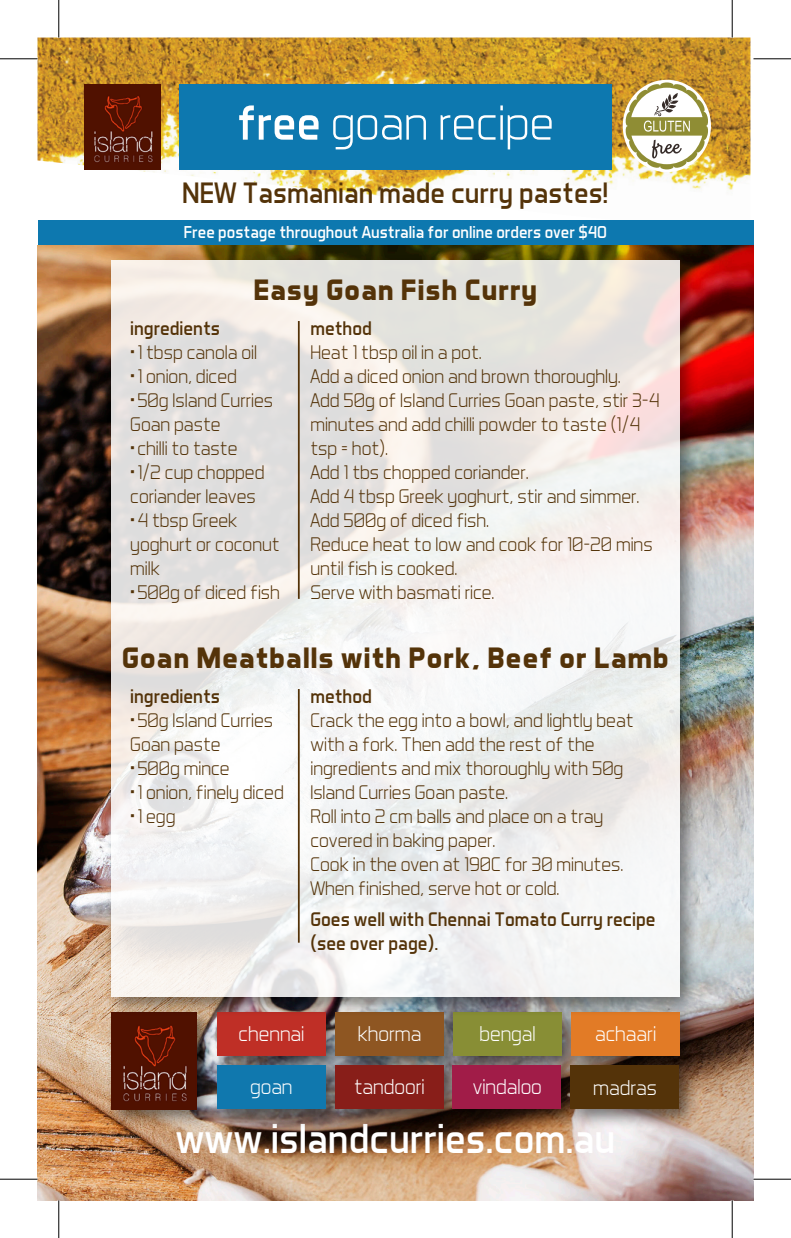
<style>
.page{position:relative;width:791px;height:1238px;background:#fff}
.page>*{position:absolute;margin:0;border:0;box-sizing:border-box;transform-origin:0 0}
.t1{font:300 50px "Aero Matics";color:#fff}
.t2{font:42.5px "Aero Matics";color:#fff}
.Recipe_heading{font:700 30px "Aero Matics";letter-spacing:.02em;color:#543309}
.t3{font:30px "Aero Matics";color:#543309}
.t4{font:300 21.75px "Aero Matics";color:#fff}
.Recipe_body{font:300 20px/24px "Aero Matics";color:#543309}
.Ingredients_heading{font:20px/24px "Aero Matics";color:#543309}
.t5{font:17.5px "Aero Matics";color:#fff}
.s1{font-weight:400}
</style>
<div class="page">
<img style="left:38px;top:38px;width:712px;height:158px">
<div style="left:179px;top:84px;width:433px;height:85px;background:#0d78af"></div>
<img style="left:38px;top:245px;width:715px;height:955px">
<div style="left:38px;top:220px;width:715px;height:25px;background:#0d78af"></div>
<img style="left:85px;top:85px;width:75px;height:85px">
<div style="left:623px;top:80px;width:88px;height:92px;background:#fff;border-radius:50%"></div>
<svg style="left:625px;top:82px;width:83px;height:87px"></svg>
<div style="left:105px;top:1005px;width:595px;height:125px;background:#000;opacity:.5"></div>
<img style="left:111px;top:1016px;width:86px;height:92px">
<div style="left:571px;top:1012px;width:109px;height:43px;background:#e27b26"></div>
<div style="left:453px;top:1012px;width:108px;height:43px;background:#888e35"></div>
<div style="left:453px;top:1065px;width:108px;height:43px;background:#a11c48"></div>
<div style="left:335px;top:1065px;width:108px;height:43px;background:#881e19"></div>
<div style="left:335px;top:1012px;width:108px;height:43px;background:#8e5622"></div>
<div style="left:217px;top:1065px;width:108px;height:43px;background:#1078ae"></div>
<div style="left:217px;top:1012px;width:108px;height:43px;background:#bf2f26"></div>
<div style="left:570px;top:1065px;width:109px;height:43px;background:#543309"></div>
<div style="left:105px;top:253px;width:595px;height:763px;background:#000;opacity:.5"></div>
<svg style="left:111px;top:260px;width:569px;height:736px"></svg>
<hr style="left:298px;top:321px;width:2px;height:278px;background:#543309">
<hr style="left:298px;top:689px;width:2px;height:253px;background:#543309">
<svg style="left:731px;top:0;width:1px;height:37px"></svg>
<svg style="left:730px;top:1200px;width:4px;height:37px"></svg>
<hr style="left:0;top:58px;width:38px;height:1px;background:#000">
<hr style="left:753px;top:58px;width:38px;height:1px;background:#000">
<hr style="left:0;top:1178px;width:38px;height:1px;background:#000">
<hr style="left:753px;top:1178px;width:38px;height:1px;background:#000">
<hr style="left:58px;top:0;width:1px;height:37px;background:#000">
<hr style="left:58px;top:1200px;width:1px;height:37px;background:#000">
<hr style="left:732px;top:0;width:1px;height:37px;background:#000">
<hr style="left:732px;top:1200px;width:1px;height:37px;background:#000">
<p class="t1" style="left:237px;top:93px;width:319px"><span class="s1">free</span> goan recipe</p>
<p class="t3" style="left:182px;top:175px;width:428px">NEW Tasmanian made curry pastes!</p>
<p class="t5" style="left:184px;top:222px;width:425px">Free postage throughout Australia for online orders over $4O</p>
<p class="Recipe_heading" style="left:253px;top:272px;width:285px">Easy Goan Fish Curry</p>
<p class="Ingredients_heading" style="left:130px;top:315px;width:91px">ingredients</p>
<p class="Recipe_body" style="left:130px;top:339px;width:128px">•1 tbsp canola oil</p>
<p class="Recipe_body" style="left:130px;top:363px;width:108px">•1 onion, diced</p>
<p class="Recipe_body" style="left:130px;top:387px;width:144px">•50g Island Curries<br>Goan paste</p>
<p class="Recipe_body" style="left:130px;top:435px;width:109px">• chilli to taste</p>
<p class="Recipe_body" style="left:130px;top:459px;width:136px">•1/2 cup chopped coriander leaves</p>
<p class="Recipe_body" style="left:130px;top:507px;width:151px">•4 tbsp Greek yoghurt or coconut milk</p>
<p class="Recipe_body" style="left:130px;top:579px;width:151px">•500g of diced fish</p>
<p class="Ingredients_heading" style="left:310px;top:315px;width:63px">method</p>
<p class="Recipe_body" style="left:310px;top:339px;width:173px">Heat 1 tbsp oil in a pot.</p>
<p class="Recipe_body" style="left:310px;top:363px;width:312px">Add a diced onion and brown thoroughly.</p>
<p class="Recipe_body" style="left:310px;top:387px;width:350px">Add 50g of Island Curries Goan paste, stir 3-4 minutes and add chilli powder to taste (1/4 tsp = hot).</p>
<p class="Recipe_body" style="left:310px;top:459px;width:220px">Add 1 tbs chopped coriander.</p>
<p class="Recipe_body" style="left:310px;top:483px;width:330px">Add 4 tbsp Greek yoghurt, stir and simmer.</p>
<p class="Recipe_body" style="left:310px;top:507px;width:180px">Add 500g of diced fish.</p>
<p class="Recipe_body" style="left:310px;top:531px;width:344px">Reduce heat to low and cook for 10-20 mins until fish is cooked.</p>
<p class="Recipe_body" style="left:310px;top:579px;width:185px">Serve with basmati rice.</p>
<p class="Recipe_heading" style="left:122px;top:639px;width:549px">Goan Meatballs with Pork, Beef or Lamb</p>
<p class="Ingredients_heading" style="left:130px;top:683px;width:91px">ingredients</p>
<p class="Recipe_body" style="left:130px;top:707px;width:144px">•50g Island Curries<br>Goan paste</p>
<p class="Recipe_body" style="left:130px;top:755px;width:101px">•500g mince</p>
<p class="Recipe_body" style="left:130px;top:779px;width:155px">•1 onion, finely diced</p>
<p class="Recipe_body" style="left:130px;top:803px;width:47px">•1 egg</p>
<p class="Ingredients_heading" style="left:310px;top:683px;width:63px">method</p>
<p class="Recipe_body" style="left:310px;top:707px;width:325px">Crack the egg into a bowl, and lightly beat with a fork. Then add the rest of the ingredients and mix thoroughly with 50g Island Curries Goan paste.</p>
<p class="Recipe_body" style="left:310px;top:803px;width:294px">Roll into 2 cm balls and place on a tray covered in baking paper.</p>
<p class="Recipe_body" style="left:310px;top:851px;width:314px">Cook in the oven at 190C for 30 minutes.</p>
<p class="Recipe_body" style="left:310px;top:875px;width:250px">When finished, serve hot or cold.</p>
<p class="Ingredients_heading" style="left:310px;top:906px;width:347px">Goes well with Chennai Tomato Curry recipe (see over page).</p>
<p class="t4" style="left:238px;top:1020px;width:67px">chennai</p>
<p class="t4" style="left:358px;top:1020px;width:65px">khorma</p>
<p class="t4" style="left:479px;top:1020px;width:58px">bengal</p>
<p class="t4" style="left:595px;top:1020px;width:63px">achaari</p>
<p class="t4" style="left:250px;top:1073px;width:44px">goan</p>
<p class="t4" style="left:354px;top:1073px;width:72px">tandoori</p>
<p class="t4" style="left:473px;top:1073px;width:71px">vindaloo</p>
<p class="t4" style="left:593px;top:1074px;width:65px">madras</p>
<p class="t2" style="left:175px;top:1112px;width:441px">www.islandcurries.com.au</p>
</div>
